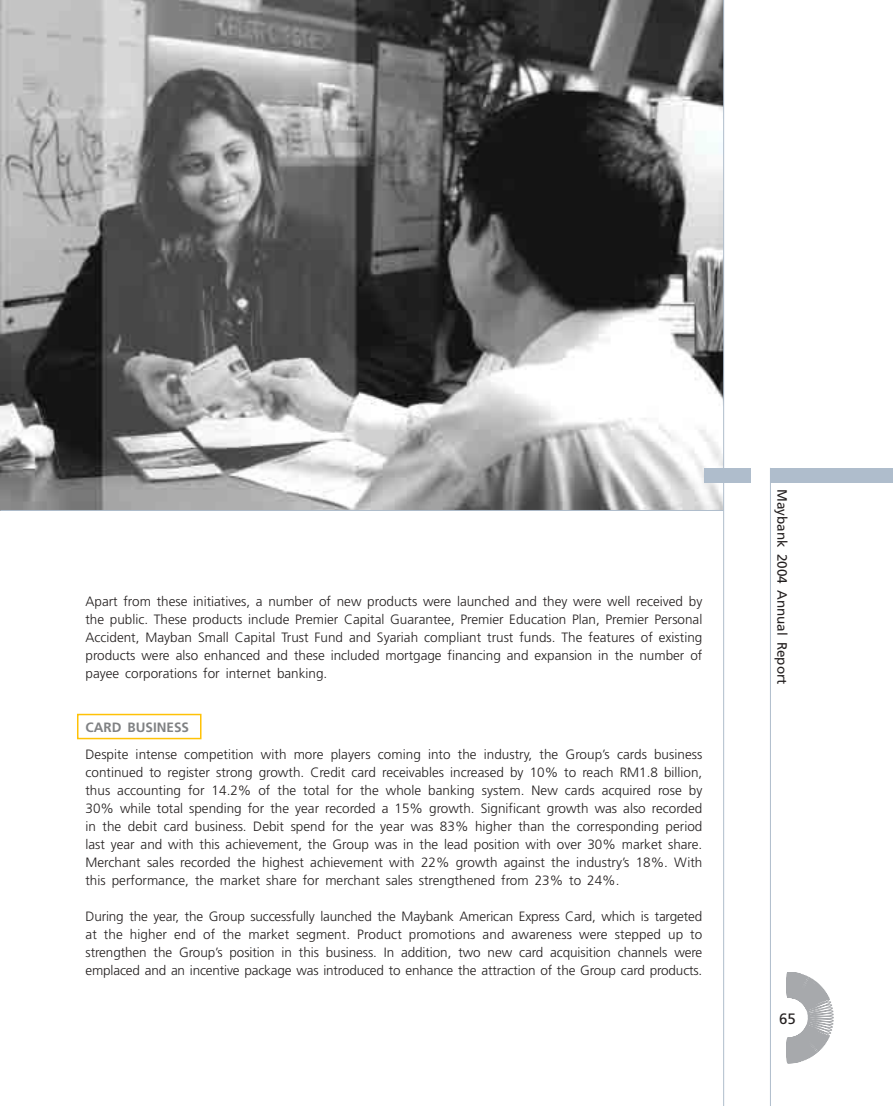
<style>
.page{position:relative;width:893px;height:1106px;background:#fff}
.page>*{position:absolute;margin:0;border:0;box-sizing:border-box;transform-origin:0 0}
.t1{font:15px "Frutiger";color:#231f1f}
.t2{font:300 13.5px/18px "Frutiger";color:#231f1f;text-align:justify}
.t3{font:13.5px "Frutiger";color:#231f1f}
.t4{font:700 13.5px "Frutiger";color:#808284}
</style>
<div class="page">
<img style="left:1px;top:0;width:722px;height:510px">
<svg style="left:786px;top:972px;width:47px;height:91px"></svg>
<hr style="left:723px;top:0;width:1px;height:1106px;background:#afbdcc">
<div style="left:704px;top:468px;width:47px;height:15px;background:#afbdcc"></div>
<div style="left:770px;top:468px;width:122px;height:15px;background:#afbdcc"></div>
<hr style="left:770px;top:468px;width:1px;height:638px;background:#afbdcc">
<hr style="left:1px;top:510px;width:722px;height:1px;background:#afbdcc">
<div style="left:77px;top:713px;width:124px;height:26px;border:2px solid #ffc206"></div>
<p class="t2" style="left:85px;top:593px;width:618px">Apart from these initiatives, a number of new products were launched and they were well received by the public. These products include Premier Capital Guarantee, Premier Education Plan, Premier Personal Accident, Mayban Small Capital Trust Fund and Syariah compliant trust funds. The features of existing products were also enhanced and these included mortgage financing and expansion in the number of payee corporations for internet banking.</p>
<p class="t4" style="left:85px;top:721px;width:105px">CARD BUSINESS</p>
<p class="t2" style="left:85px;top:746px;width:618px">Despite intense competition with more players coming into the industry, the Group’s cards business continued to register strong growth. Credit card receivables increased by 10% to reach RM1.8 billion, thus accounting for 14.2% of the total for the whole banking system. New cards acquired rose by 30% while total spending for the year recorded a 15% growth. Significant growth was also recorded in the debit card business. Debit spend for the year was 83% higher than the corresponding period last year and with this achievement, the Group was in the lead position with over 30% market share.<br>Merchant sales recorded the highest achievement with 22% growth against the industry’s 18%. With this performance, the market share for merchant sales strengthened from 23% to 24%.</p>
<p class="t2" style="left:85px;top:908px;width:618px">During the year, the Group successfully launched the Maybank American Express Card, which is targeted at the higher end of the market segment. Product promotions and awareness were stepped up to strengthen the Group’s position in this business. In addition, two new card acquisition channels were emplaced and an incentive package was introduced to enhance the attraction of the Group card products.</p>
<p class="t3" style="left:787px;top:489px;width:197px;rotate:90deg">Maybank 2004 Annual Report</p>
<p class="t1" style="left:779px;top:1012px;width:18px">65</p>
</div>
